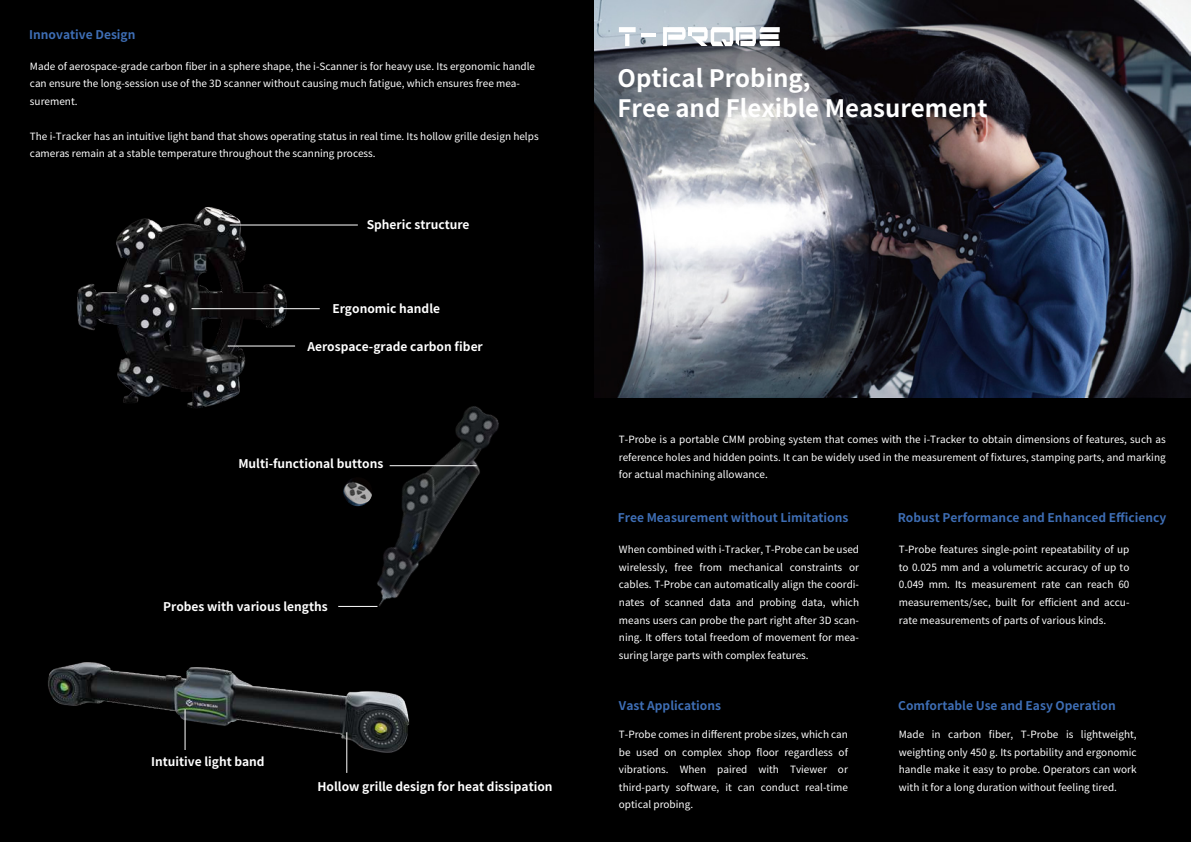
<style>
.page{position:relative;width:1191px;height:842px;background:#000}
.page>*{position:absolute;margin:0;border:0;box-sizing:border-box;transform-origin:0 0}
.t1{font:700 24px/30px "Source Han Sans CN";color:#fff}
.t2{font:700 12px "Source Han Sans CN";color:#fff}
.t3{font:700 12px "Source Han Sans CN";color:#3e6eb5}
.t4{font:10px/17.5px "Source Han Sans CN";color:#fff;text-align:justify}
</style>
<div class="page">
<img style="left:77px;top:207px;width:281px;height:201px">
<img style="left:48px;top:662px;width:362px;height:111px">
<img style="left:595px;top:1px;width:595px;height:397px">
<img style="left:252px;top:332px;width:247px;height:349px">
<hr style="left:191px;top:308px;width:129px;height:1px;background:#fff">
<hr style="left:338px;top:606px;width:39px;height:1px;background:#fff">
<hr style="left:389px;top:465px;width:87px;height:1px;background:#fff">
<hr style="left:230px;top:225px;width:128px;height:1px;background:#fff">
<hr style="left:228px;top:346px;width:67px;height:1px;background:#fff">
<img style="left:343px;top:477px;width:29px;height:29px;border-radius:14px">
<hr style="left:185px;top:709px;width:1px;height:41px;background:#fff">
<hr style="left:346px;top:732px;width:1px;height:41px;background:#fff">
<svg style="left:663px;top:27px;width:116px;height:19px"></svg>
<svg style="left:619px;top:27px;width:16px;height:19px"></svg>
<hr style="left:641px;top:34px;width:14px;height:3px;background:#fff">
<p class="t3" style="left:29px;top:28px;width:108px">Innovative Design</p>
<p class="t4" style="left:30px;top:58px;width:507px;text-align:left">Made of aerospace-grade carbon fiber in a sphere shape, the i-Scanner is for heavy use. Its ergonomic handle can ensure the long-session use of the 3D scanner without causing much fatigue, which ensures free mea&shy;surement.</p>
<p class="t4" style="left:30px;top:128px;width:510px">The i-Tracker has an intuitive light band that shows operating status in real time. Its hollow grille design helps cameras remain at a stable temperature throughout the scanning process.</p>
<p class="t2" style="left:367px;top:218px;width:104px">Spheric structure</p>
<p class="t2" style="left:332px;top:302px;width:109px">Ergonomic handle</p>
<p class="t2" style="left:307px;top:339px;width:177px">Aerospace-grade carbon fiber</p>
<p class="t2" style="left:238px;top:457px;width:147px">Multi-functional buttons</p>
<p class="t2" style="left:163px;top:600px;width:166px">Probes with various lengths</p>
<p class="t2" style="left:151px;top:755px;width:115px">Intuitive light band</p>
<p class="t2" style="left:317px;top:780px;width:236px">Hollow grille design for heat dissipation</p>
<h1 class="t1" style="left:617px;top:64px;width:371px">Optical Probing,<br>Free and Flexible Measurement</h1>
<p class="t4" style="left:619px;top:431px;width:548px">T-Probe is a portable CMM probing system that comes with the i-Tracker to obtain dimensions of features, such as reference holes and hidden points. It can be widely used in the measurement of fixtures, stamping parts, and marking for actual machining allowance.</p>
<p class="t3" style="left:897px;top:511px;width:270px">Robust Performance and Enhanced Efficiency</p>
<p class="t4" style="left:899px;top:541px;width:232px">T-Probe features single-point repeatability of up to 0.025 mm and a volumetric accuracy of up to 0.049 mm. Its measurement rate can reach 60 measurements/sec, built for efficient and accu&shy;rate measurements of parts of various kinds.</p>
<p class="t3" style="left:618px;top:511px;width:232px">Free Measurement without Limitations</p>
<p class="t4" style="left:619px;top:541px;width:242px">When combined with i-Tracker, T-Probe can be used wirelessly, free from mechanical constraints or cables. T-Probe can automatically align the coordi&shy;nates of scanned data and probing data, which means users can probe the part right after 3D scan&shy;ning. It offers total freedom of movement for mea&shy;suring large parts with complex features.</p>
<p class="t3" style="left:619px;top:698px;width:104px">Vast Applications</p>
<p class="t4" style="left:619px;top:726px;width:230px">T-Probe comes in different probe sizes, which can be used on complex shop floor regardless of vibrations. When paired with Tviewer or third-party software, it can conduct real-time optical probing.</p>
<p class="t3" style="left:898px;top:699px;width:219px">Comfortable Use and Easy Operation</p>
<p class="t4" style="left:899px;top:726px;width:239px">Made in carbon fiber, T-Probe is lightweight, weighting only 450 g. Its portability and ergonomic handle make it easy to probe. Operators can work with it for a long duration without feeling tired.</p>
</div>
